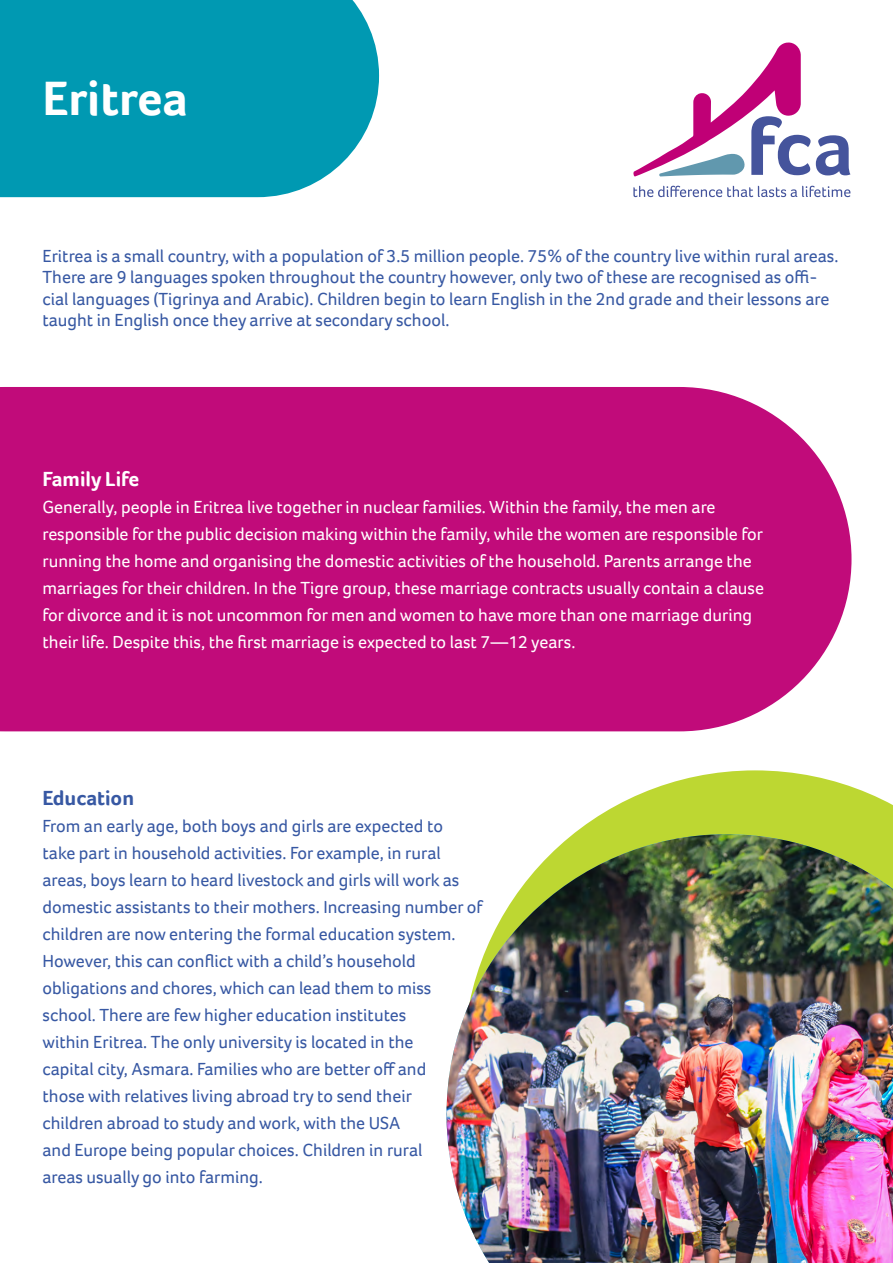
<style>
.page{position:relative;width:893px;height:1263px;background:#fff}
.page>*{position:absolute;margin:0;border:0;box-sizing:border-box;transform-origin:0 0}
.t1{font:700 49.5px "Foco";color:#fff}
.t2{font:700 21px "Foco";color:#fff}
.t3{font:700 21px "Foco";color:#3758a3}
.t4{font:18px/27px "Foco";color:#3758a3}
.t5{font:18px/27px "Foco";color:#fff}
</style>
<div class="page">
<svg style="left:573px;top:770px;width:320px;height:64px;fill:#bdd732"></svg>
<svg style="left:633px;top:43px;width:217px;height:134px"></svg>
<svg style="left:633px;top:186px;width:217px;height:11px"></svg>
<div style="left:0;top:0;width:379px;height:197px;background:#0099b2"></div>
<div style="left:0;top:387px;width:851px;height:344px;background:#c10b7a"></div>
<img style="left:446px;top:834px;width:447px;height:429px">
<h1 class="t1" style="left:43px;top:65px;width:147px">Eritrea</h1>
<p class="t4" style="left:43px;top:244px;width:797px;line-height:21.6px">Eritrea is a small country, with a population of 3.5 million people. 75% of the country live within rural areas.<br>There are 9 languages spoken throughout the country however, only two of these are recognised as offi&shy;cial languages (Tigrinya and Arabic). Children begin to learn English in the 2nd grade and their lessons are taught in English once they arrive at secondary school.</p>
<p class="t2" style="left:43px;top:465px;width:98px">Family Life</p>
<p class="t5" style="left:43px;top:493px;width:723px">Generally, people in Eritrea live together in nuclear families. Within the family, the men are responsible for the public decision making within the family, while the women are responsible for running the home and organising the domestic activities of the household. Parents arrange the marriages for their children. In the Tigre group, these marriage contracts usually contain a clause for divorce and it is not uncommon for men and women to have more than one marriage during their life. Despite this, the first marriage is expected to last 7—12 years.</p>
<p class="t3" style="left:43px;top:784px;width:93px">Education</p>
<p class="t4" style="left:43px;top:812px;width:441px">From an early age, both boys and girls are expected to<br>take part in household activities. For example, in rural areas, boys learn to heard livestock and girls will work as domestic assistants to their mothers. Increasing number of children are now entering the formal education system.<br>However, this can conflict with a child’s household obligations and chores, which can lead them to miss school. There are few higher education institutes<br>within Eritrea. The only university is located in the<br>capital city, Asmara. Families who are better off and<br>those with relatives living abroad try to send their<br>children abroad to study and work, with the USA<br>and Europe being popular choices. Children in rural<br>areas usually go into farming.</p>
</div>
